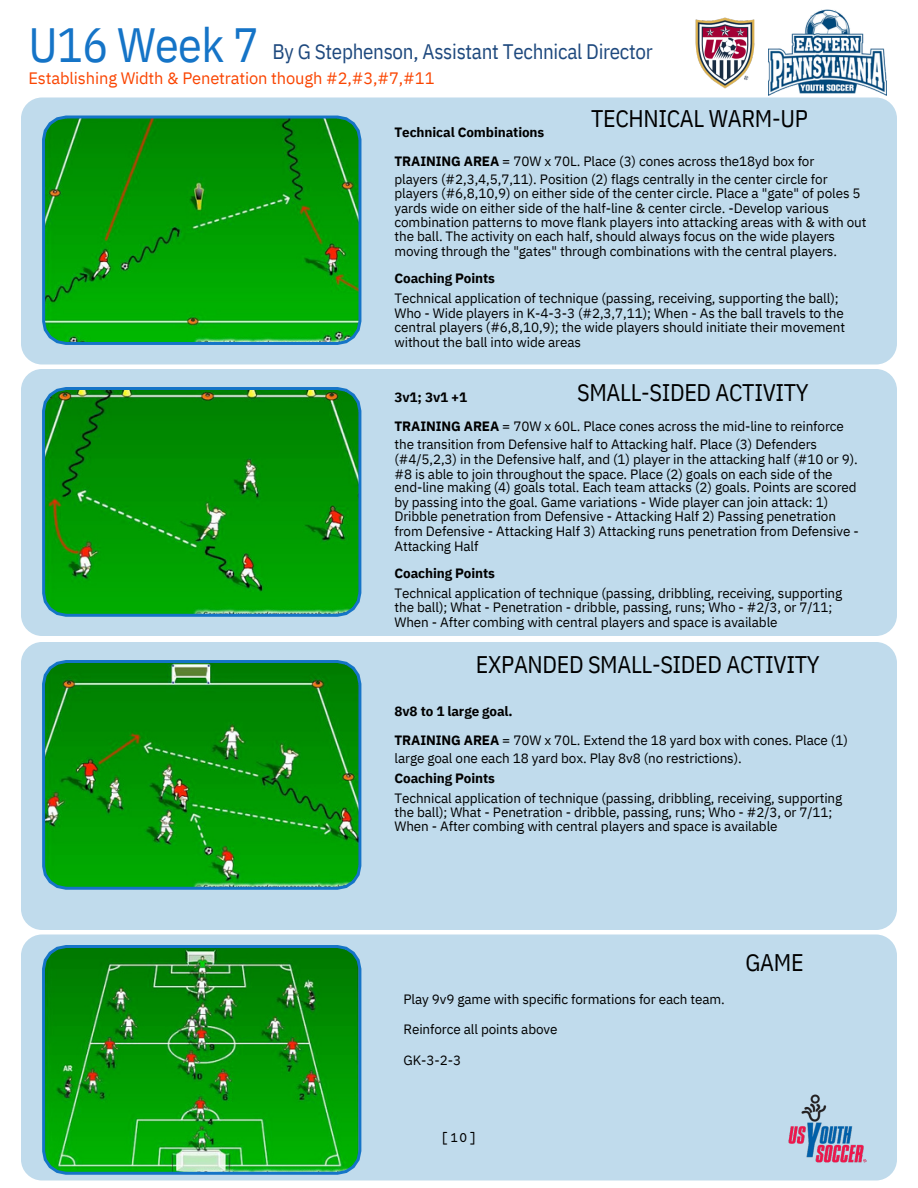
<style>
.page{position:relative;width:918px;height:1188px;background:#fff}
.page>*{position:absolute;margin:0;border:0;box-sizing:border-box;transform-origin:0 0}
.t1{font:48px "IBM Plex Sans Cond";letter-spacing:-.015em;color:#1574c7}
.t2{font:24px "IBM Plex Sans Cond";letter-spacing:-.015em;color:#000}
.t3{font:21px "IBM Plex Sans Cond";letter-spacing:-.015em;color:#1e497e}
.t4{font:16.5px "IBM Plex Sans";letter-spacing:-.01em;color:#fa4400}
.t5{font:15px "Courier Prime";color:#000}
.t6{font:13.5px/29.2px "IBM Plex Sans";letter-spacing:-.01em;color:#000}
.t7{font:700 13.5px "IBM Plex Sans";letter-spacing:-.01em;color:#000}
.s1{font-weight:700}
</style>
<div class="page">
<div style="left:21px;top:934px;width:876px;height:247px;background:#c0dbec"></div>
<div style="left:21px;top:642px;width:876px;height:288px;background:#c0dbec"></div>
<div style="left:21px;top:369px;width:876px;height:267px;background:#c0dbec"></div>
<div style="left:21px;top:94px;width:876px;height:271px;background:#c0dbec"></div>
<svg style="left:42px;top:116px;width:319px;height:229px;background:#099b0f"></svg>
<svg style="left:42px;top:660px;width:319px;height:230px;background:#0f9215"></svg>
<svg style="left:42px;top:387px;width:319px;height:230px;background:#0c9412"></svg>
<img style="left:42px;top:945px;width:319px;height:230px">
<img style="left:782px;top:1088px;width:92px;height:82px">
<img style="left:768px;top:9px;width:118px;height:87px">
<img style="left:688px;top:17px;width:74px;height:78px">
<p class="t1" style="left:28px;top:13px;width:232px">U16 Week 7</p>
<h2 class="t3" style="left:272px;top:37px;width:382px">By G Stephenson, Assistant Technical Director</h2>
<p class="t4" style="left:28px;top:67px;width:408px">Establishing Width &amp; Penetration though #2,#3,#7,#11</p>
<p class="t2" style="left:591px;top:102px;width:218px">TECHNICAL WARM-UP</p>
<p class="t6" style="left:395px;top:117px;width:421px"><span class="s1">Technical Combinations<br>TRAINING AREA</span> = 70W x 70L. Place (3) cones across the18yd box for</p>
<p class="t6" style="left:395px;top:164px;width:435px">players (#2,3,4,5,7,11). Position (2) flags centrally in the center circle for</p>
<p class="t6" style="left:395px;top:179px;width:468px">players (#6,8,10,9) on either side of the center circle. Place a "gate" of poles 5</p>
<h2 class="t6" style="left:395px;top:193px;width:436px">yards wide on either side of the half-line &amp; center circle. -Develop various</h2>
<p class="t6" style="left:395px;top:207px;width:474px">combination patterns to move flank players into attacking areas with &amp; with out</p>
<p class="t6" style="left:395px;top:222px;width:442px">the ball. The activity on each half, should always focus on the wide players</p>
<p class="t6" style="left:395px;top:236px;width:444px">moving through the "gates" through combinations with the central players.</p>
<p class="t7" style="left:395px;top:269px;width:102px">Coaching Points</p>
<p class="t6" style="left:395px;top:283px;width:446px">Technical application of technique (passing, receiving, supporting the ball);</p>
<p class="t6" style="left:395px;top:298px;width:451px">Who - Wide players in K-4-3-3 (#2,3,7,11); When - As the ball travels to the</p>
<p class="t6" style="left:395px;top:313px;width:452px">central players (#6,8,10,9); the wide players should initiate their movement</p>
<h2 class="t6" style="left:395px;top:327px;width:188px">without the ball into wide areas</h2>
<p class="t2" style="left:577px;top:377px;width:233px">SMALL-SIDED ACTIVITY</p>
<p class="t6" style="left:395px;top:382px;width:451px"><span class="s1">3v1; 3v1 +1<br>TRAINING AREA</span> = 70W x 60L. Place cones across the mid-line to reinforce</p>
<p class="t6" style="left:395px;top:430px;width:424px">the transition from Defensive half to Attacking half. Place (3) Defenders</p>
<h2 class="t6" style="left:395px;top:444px;width:465px">(#4/5,2,3) in the Defensive half, and (1) player in the attacking half (#10 or 9).</h2>
<p class="t6" style="left:395px;top:459px;width:440px">#8 is able to join throughout the space. Place (2) goals on each side of the</p>
<p class="t6" style="left:395px;top:472px;width:464px">end-line making (4) goals total. Each team attacks (2) goals. Points are scored</p>
<p class="t6" style="left:395px;top:487px;width:435px">by passing into the goal. Game variations - Wide player can join attack: 1)</p>
<p class="t6" style="left:395px;top:502px;width:443px">Dribble penetration from Defensive - Attacking Half 2) Passing penetration</p>
<p class="t6" style="left:395px;top:516px;width:466px">from Defensive - Attacking Half 3) Attacking runs penetration from Defensive -</p>
<p class="t6" style="left:395px;top:531px;width:85px">Attacking Half</p>
<p class="t7" style="left:395px;top:564px;width:102px">Coaching Points</p>
<p class="t6" style="left:395px;top:578px;width:449px">Technical application of technique (passing, dribbling, receiving, supporting</p>
<p class="t6" style="left:395px;top:593px;width:439px">the ball); What - Penetration - dribble, passing, runs; Who - #2/3, or 7/11;</p>
<p class="t6" style="left:395px;top:607px;width:385px">When - After combing with central players and space is available</p>
<p class="t2" style="left:476px;top:648px;width:345px">EXPANDED SMALL-SIDED ACTIVITY</p>
<p class="t6" style="left:395px;top:696px;width:455px"><span class="s1">8v8 to 1 large goal.<br>TRAINING AREA</span> = 70W x 70L. Extend the 18 yard box with cones. Place (1)</p>
<p class="t6" style="left:395px;top:743px;width:349px">large goal one each 18 yard box. Play 8v8 (no restrictions).</p>
<p class="t7" style="left:395px;top:769px;width:102px">Coaching Points</p>
<p class="t6" style="left:395px;top:784px;width:449px">Technical application of technique (passing, dribbling, receiving, supporting</p>
<p class="t6" style="left:395px;top:797px;width:439px">the ball); What - Penetration - dribble, passing, runs; Who - #2/3, or 7/11;</p>
<p class="t6" style="left:395px;top:812px;width:385px">When - After combing with central players and space is available</p>
<p class="t6" style="left:404px;top:984px;width:323px">Play 9v9 game with specific formations for each team.</p>
<p class="t6" style="left:404px;top:1015px;width:155px">Reinforce all points above</p>
<p class="t6" style="left:404px;top:1045px;width:59px">GK-3-2-3</p>
<p class="t2" style="left:746px;top:947px;width:60px">GAME</p>
<h4 class="t5" style="left:441px;top:1131px;width:37px">[10]</h4>
</div>
